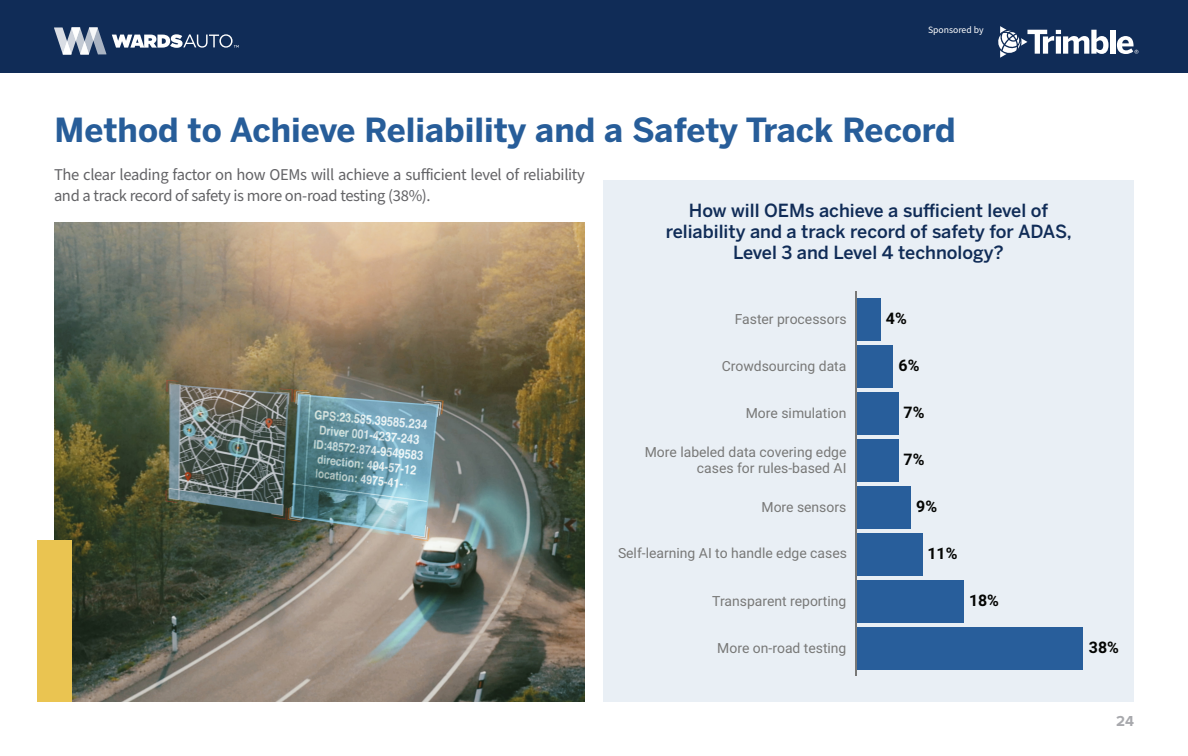
<style>
.page{position:relative;width:1188px;height:756px;background:#fff}
.page>*{position:absolute;margin:0;border:0;box-sizing:border-box;transform-origin:0 0}
.t1{font:700 33px "Benton Sans";color:#275d99}
.t2{font:500 18px/21px "Benton Sans";color:#102c57;text-align:center}
.t3{font:16.5px/21px "Source Sans Pro";letter-spacing:-.02em;color:#636366}
.t4{font:700 15.9px "Roboto";color:#040503}
.t5{font:700 15px "Proxima Nova";color:#a8a9ad}
.t6{font:13.95px/15.9px "Roboto";color:#787877;text-align:right}
.t7{font:9.6px "Source Sans Pro";color:#fff}
</style>
<div class="page">
<div style="left:0;top:0;width:1188px;height:72px;background:#102c57"></div>
<div style="left:1110px;top:30px;width:5px;height:24px;background:#fff"></div>
<svg style="left:1117px;top:36px;width:21px;height:18px"></svg>
<svg style="left:998px;top:26px;width:111px;height:32px"></svg>
<svg style="left:54px;top:27px;width:52px;height:27px"></svg>
<svg style="left:112px;top:34px;width:127px;height:14px"></svg>
<div style="left:603px;top:180px;width:531px;height:522px;background:#e9eff5"></div>
<img style="left:54px;top:222px;width:531px;height:480px">
<div style="left:37px;top:540px;width:35px;height:162px;background:#eac451"></div>
<hr style="left:855px;top:292px;width:2px;height:384px;background:#787877">
<div style="left:857px;top:298px;width:24px;height:42px;background:#285e9b"></div>
<div style="left:857px;top:345px;width:36px;height:42px;background:#285e9b"></div>
<div style="left:857px;top:392px;width:42px;height:42px;background:#285e9b"></div>
<div style="left:857px;top:439px;width:42px;height:42px;background:#285e9b"></div>
<div style="left:857px;top:486px;width:54px;height:42px;background:#285e9b"></div>
<div style="left:857px;top:533px;width:66px;height:42px;background:#285e9b"></div>
<div style="left:857px;top:580px;width:107px;height:42px;background:#285e9b"></div>
<div style="left:857px;top:627px;width:226px;height:42px;background:#285e9b"></div>
<p class="t7" style="left:928px;top:23px;width:57px">Sponsored by</p>
<p class="t1" style="left:55px;top:110px;width:903px">Method to Achieve Reliability and a Safety Track Record</p>
<p class="t3" style="left:54px;top:165px;width:532px">The clear leading factor on how OEMs will achieve a sufficient level of reliability and a track record of safety is more on-road testing (38%).</p>
<p class="t2" style="left:666px;top:200px;width:408px">How will OEMs achieve a sufficient level of reliability and a track record of safety for ADAS,<br>Level 3 and Level 4 technology?</p>
<p class="t6" style="left:735px;top:313px;width:113px">Faster processors</p>
<p class="t6" style="left:722px;top:360px;width:126px">Crowdsourcing data</p>
<p class="t6" style="left:746px;top:407px;width:102px">More simulation</p>
<p class="t6" style="left:645px;top:446px;width:203px">More labeled data covering edge cases for rules-based AI</p>
<p class="t6" style="left:762px;top:501px;width:86px">More sensors</p>
<p class="t6" style="left:618px;top:547px;width:230px">Self-learning AI to handle edge cases</p>
<p class="t6" style="left:712px;top:595px;width:136px">Transparent reporting</p>
<p class="t6" style="left:717px;top:642px;width:131px">More on-road testing</p>
<p class="t4" style="left:886px;top:308px;width:22px">4%</p>
<p class="t4" style="left:899px;top:355px;width:22px">6%</p>
<p class="t4" style="left:904px;top:402px;width:22px">7%</p>
<p class="t4" style="left:904px;top:449px;width:22px">7%</p>
<p class="t4" style="left:916px;top:496px;width:22px">9%</p>
<p class="t4" style="left:928px;top:543px;width:32px">11%</p>
<p class="t4" style="left:969px;top:590px;width:32px">18%</p>
<p class="t4" style="left:1089px;top:637px;width:32px">38%</p>
<p class="t5" style="left:1116px;top:709px;width:19px">24</p>
</div>
